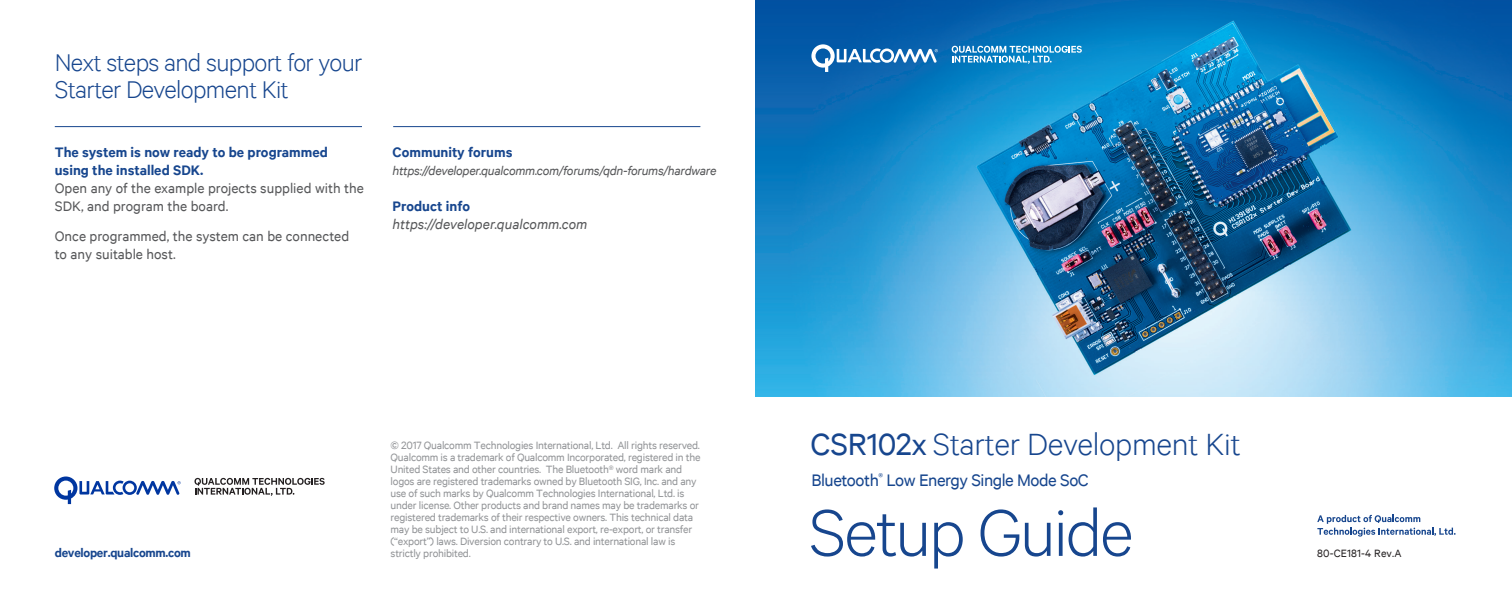
<style>
.page{position:relative;width:1512px;height:612px;background:#fff}
.page>*{position:absolute;margin:0;border:0;box-sizing:border-box;transform-origin:0 0}
.t1{font:300 74.6px "Qualcomm Office";letter-spacing:-.03em;color:#17468e}
.t2{font:300 34.8px "Qualcomm Office";letter-spacing:-.01em;color:#17468e}
.t3{font:300 27.4px/27.4px "Qualcomm Office";letter-spacing:-.025em;color:#17468e}
.t4{font:19px "Qualcomm Office";letter-spacing:-.025em;color:#17468e}
.t5{font:15.6px/18px "Qualcomm Office";color:#57585a}
.t6{font:600 15.6px/18px "Qualcomm Office";color:#17468e}
.t7{font:italic 15.6px "Qualcomm Office";color:#57585a}
.t8{font:italic 14px "Qualcomm Office";letter-spacing:-.02em;color:#57585a}
.t9{font:600 13.8px "Qualcomm Office";letter-spacing:-.02em;color:#17468e}
.t10{font:12px/12px "Qualcomm Office";letter-spacing:-.02em;color:#939598}
.t11{font:12px "Qualcomm Office";letter-spacing:.01em;color:#231f20}
.s1{font-weight:400}
</style>
<div class="page">
<img style="left:756px;top:0;width:756px;height:397px">
<hr style="left:393px;top:126px;width:307px;height:1px;background:#17468e">
<hr style="left:55px;top:126px;width:307px;height:1px;background:#17468e">
<svg style="left:952px;top:46px;width:130px;height:18px;background:#50a6d5"></svg>
<svg style="left:811px;top:44px;width:127px;height:28px"></svg>
<svg style="left:194px;top:478px;width:131px;height:18px"></svg>
<svg style="left:54px;top:477px;width:127px;height:27px"></svg>
<svg style="left:1317px;top:515px;width:139px;height:22px"></svg>
<h3 class="t3" style="left:55px;top:47px;width:309px">Next steps and support for your<br>Starter Development Kit</h3>
<p class="t6" style="left:55px;top:142px;width:275px">The system is now ready to be programmed using the installed SDK.</p>
<p class="t5" style="left:55px;top:178px;width:311px">Open any of the example projects supplied with the<br>SDK, and program the board.</p>
<p class="t5" style="left:55px;top:226px;width:296px">Once programmed, the system can be connected to any suitable host.</p>
<p class="t6" style="left:393px;top:142px;width:121px">Community forums</p>
<p class="t8" style="left:393px;top:162px;width:325px">https://developer.qualcomm.com/forums/qdn-forums/hardware</p>
<p class="t6" style="left:393px;top:196px;width:79px">Product info</p>
<p class="t7" style="left:393px;top:215px;width:196px">https://developer.qualcomm.com</p>
<p class="t10" style="left:391px;top:439px;width:311px">© 2017 Qualcomm Technologies International, Ltd. All rights reserved.<br>Qualcomm is a trademark of Qualcomm Incorporated, registered in the United States and other countries. The Bluetooth® word mark and logos are registered trademarks owned by Bluetooth SIG, Inc. and any use of such marks by Qualcomm Technologies International, Ltd. is under license. Other products and brand names may be trademarks or registered trademarks of their respective owners. This technical data may be subject to U.S. and international export, re-export, or transfer (“export”) laws. Diversion contrary to U.S. and international law is</p>
<p class="t9" style="left:55px;top:545px;width:138px">developer.qualcomm.com</p>
<p class="t10" style="left:391px;top:546px;width:82px">strictly prohibited.</p>
<h2 class="t2" style="left:810px;top:424px;width:432px"><span class="s1">CSR102x</span> Starter Development Kit</h2>
<h3 class="t4" style="left:811px;top:469px;width:279px">Bluetooth<sup>®</sup> Low Energy Single Mode SoC</h3>
<h1 class="t1" style="left:809px;top:489px;width:326px">Setup Guide</h1>
<p class="t11" style="left:1317px;top:546px;width:86px">80-CE181-4 Rev.A</p>
</div>
